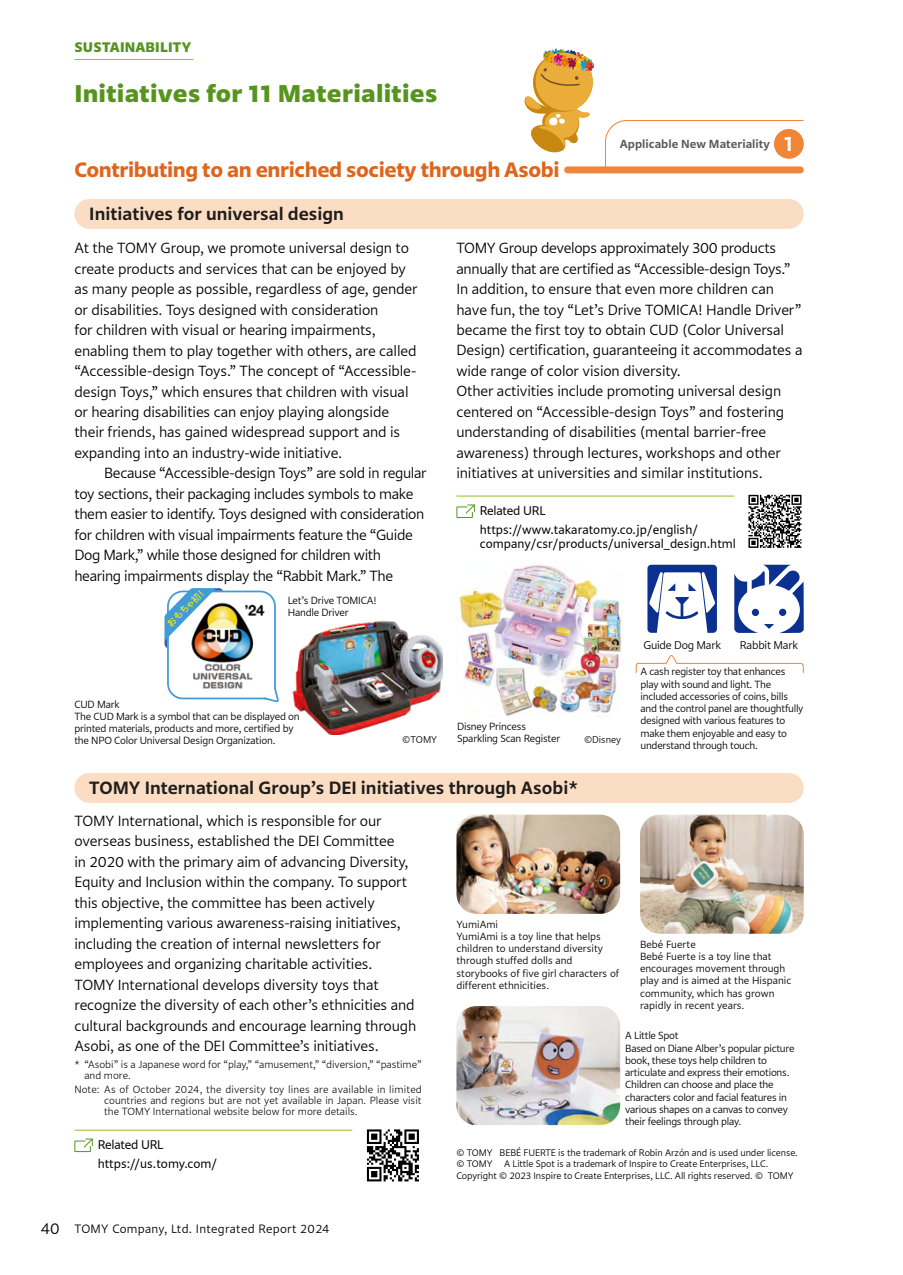
<style>
.page{position:relative;width:903px;height:1275px;background:#fff}
.page>*{position:absolute;margin:0;border:0;box-sizing:border-box;transform-origin:0 0}
.t1{font:800 24.5px "Sharoa Pro";letter-spacing:.01em;color:#56941f}
.t2{font:800 21px "Sharoa Pro";letter-spacing:-.02em;color:#de661c}
.t3{font:700 17.85px "Sharoa Pro";color:#1f1e1d}
.t4{font:300 14.88px/20.5px "Sharoa Pro";letter-spacing:-.01em;color:#000}
.t5{font:800 14px "Sharoa Pro";letter-spacing:.01em;color:#56941f}
.t6{font:12.25px/18.9px "P Aoto Gothic Std N";color:#000}
.t7{font:300 12.25px "Sharoa Pro";letter-spacing:.025em;color:#000}
.t8{font:700 11.9px "Sharoa Pro";color:#595757}
.t9{font:300 11.38px "Sharoa Pro";letter-spacing:-.02em;color:#000}
.t10{font:300 10.5px/12.2px "Sharoa Pro";letter-spacing:-.02em;color:#000}
.t11{font:300 10.5px/12.2px "Sharoa Pro";color:#000}
.t12{font:200 10.5px/11.4px "Sharoa Pro";color:#000;text-align:justify}
.t13{font:300 9.62px/11.4px "Sharoa Pro";letter-spacing:-.01em;color:#000}
.t14{font:300 9.62px "P Aoto Gothic Std N";color:#000}
.t15{font:500 9.62px "P Aoto Gothic Std N";color:#fff100}
.s1{font-size:21px;color:#fff}
.s2{font-size:15.75px}
</style>
<div class="page">
<img style="left:456px;top:815px;width:164px;height:99px">
<img style="left:640px;top:815px;width:164px;height:119px">
<img style="left:456px;top:1006px;width:164px;height:119px">
<img style="left:292px;top:620px;width:150px;height:115px">
<img style="left:456px;top:562px;width:166px;height:154px">
<hr style="left:74px;top:59px;width:119px;height:1px;background:#8fc31f">
<div style="left:568px;top:166px;width:232px;height:7px;background:#f08437"></div>
<div style="left:74px;top:773px;width:730px;height:30px;background:#fbddc3;border-radius:15px"></div>
<div style="left:74px;top:199px;width:730px;height:30px;background:#fbddc3;border-radius:15px"></div>
<svg style="left:456px;top:504px;width:19px;height:14px"></svg>
<hr style="left:456px;top:496px;width:278px;height:1px;background:#8fc31f">
<svg style="left:74px;top:1138px;width:19px;height:14px"></svg>
<hr style="left:74px;top:1130px;width:278px;height:1px;background:#8fc31f">
<svg style="left:605px;top:120px;width:199px;height:51px"></svg>
<svg style="left:164px;top:588px;width:115px;height:115px"></svg>
<img style="left:524px;top:48px;width:70px;height:105px">
<svg style="left:734px;top:565px;width:70px;height:68px"></svg>
<svg style="left:367px;top:1129px;width:52px;height:52px"></svg>
<svg style="left:635px;top:655px;width:169px;height:18px"></svg>
<svg style="left:748px;top:495px;width:53px;height:53px"></svg>
<svg style="left:647px;top:565px;width:70px;height:68px"></svg>
<p class="t5" style="left:74px;top:35px;width:118px">SUSTAINABILITY</p>
<h1 class="t1" style="left:74px;top:71px;width:365px">Initiatives for 11 Materialities</h1>
<h2 class="t2" style="left:74px;top:151px;width:487px">Contributing to an enriched society through Asobi</h2>
<p class="t3" style="left:89px;top:198px;width:256px">Initiatives for universal design</p>
<p class="t8" style="left:620px;top:133px;width:175px">Applicable New Materiality <span class="s1">1</span></p>
<p class="t4" style="left:74px;top:237px;width:345px">At the TOMY Group, we promote universal design to create products and services that can be enjoyed by as many people as possible, regardless of age, gender or disabilities. Toys designed with consideration<br>for children with visual or hearing impairments, enabling them to play together with others, are called “Accessible-design Toys.” The concept of “Accessible&shy;design Toys,” which ensures that children with visual or hearing disabilities can enjoy playing alongside their friends, has gained widespread support and is expanding into an industry-wide initiative.</p>
<p class="t4" style="left:74px;top:462px;width:354px;text-indent:30px">Because “Accessible-design Toys” are sold in regular toy sections, their packaging includes symbols to make them easier to identify. Toys designed with consideration for children with visual impairments feature the “Guide Dog Mark,” while those designed for children with hearing impairments display the “Rabbit Mark.” The</p>
<p class="t15" style="left:165px;top:621px;width:52px;rotate:-45deg">おもちゃ初！</p>
<p class="t10" style="left:288px;top:593px;width:90px">Let’s Drive TOMICA!<br>Handle Driver</p>
<p class="t4" style="left:456px;top:236px;width:348px">TOMY Group develops approximately 300 products annually that are certified as “Accessible-design Toys.” In addition, to ensure that even more children can have fun, the toy “Let’s Drive TOMICA! Handle Driver” became the first toy to obtain CUD (Color Universal Design) certification, guaranteeing it accommodates a wide range of color vision diversity.<br>Other activities include promoting universal design centered on “Accessible-design Toys” and fostering understanding of disabilities (mental barrier-free awareness) through lectures, workshops and other initiatives at universities and similar institutions.</p>
<p class="t6" style="left:480px;top:502px;width:220px">Related URL https://www.takaratomy.co.jp/english/</p>
<p class="t6" style="left:480px;top:535px;width:258px">company/csr/products/universal_design.html</p>
<p class="t9" style="left:643px;top:635px;width:79px">Guide Dog Mark</p>
<p class="t9" style="left:740px;top:635px;width:60px">Rabbit Mark</p>
<p class="t10" style="left:74px;top:697px;width:227px">CUD Mark<br>The CUD Mark is a symbol that can be displayed on printed materials, products and more, certified by the NPO Color Universal Design Organization.</p>
<p class="t10" style="left:457px;top:719px;width:105px">Disney Princess<br>Sparkling Scan Register</p>
<p class="t14" style="left:402px;top:733px;width:36px">©TOMY</p>
<p class="t14" style="left:584px;top:733px;width:39px">©Disney</p>
<p class="t3" style="left:89px;top:772px;width:490px">TOMY International Group’s DEI initiatives through Asobi*</p>
<p class="t10" style="left:640px;top:665px;width:165px">A cash register toy that enhances play with sound and light. The included accessories of coins, bills and the control panel are thoughtfully designed with various features to make them enjoyable and easy to understand through touch.</p>
<p class="t4" style="left:74px;top:809px;width:343px">TOMY International, which is responsible for our overseas business, established the DEI Committee<br>in 2020 with the primary aim of advancing Diversity, Equity and Inclusion within the company. To support this objective, the committee has been actively implementing various awareness-raising initiatives, including the creation of internal newsletters for employees and organizing charitable activities.<br>TOMY International develops diversity toys that recognize the diversity of each other’s ethnicities and cultural backgrounds and encourage learning through Asobi, as one of the DEI Committee’s initiatives.</p>
<p class="t12" style="left:104px;top:1082px;width:319px;text-indent:-30px">Note: As of October 2024, the diversity toy lines are available in limited countries and regions but are not yet available in Japan. Please visit the TOMY International website below for more details.</p>
<p class="t12" style="left:84px;top:1057px;width:339px;text-indent:-10px">* “Asobi” is a Japanese word for “play,” “amusement,” “diversion,” “pastime” and more.</p>
<p class="t6" style="left:98px;top:1136px;width:121px">Related URL https://us.tomy.com/</p>
<p class="t7" style="left:41px;top:1219px;width:290px"><span class="s2">40</span> TOMY Company, Ltd. Integrated Report 2024</p>
<p class="t11" style="left:456px;top:917px;width:164px">YumiAmi<br>YumiAmi is a toy line that helps children to understand diversity through stuffed dolls and storybooks of five girl characters of different ethnicities.</p>
<p class="t11" style="left:640px;top:937px;width:153px">Bebé Fuerte<br>Bebé Fuerte is a toy line that encourages movement through play and is aimed at the Hispanic community, which has grown rapidly in recent years.</p>
<p class="t10" style="left:625px;top:1029px;width:171px">A Little Spot<br>Based on Diane Alber’s popular picture book, these toys help children to articulate and express their emotions.<br>Children can choose and place the characters color and facial features in various shapes on a canvas to convey their feelings through play.</p>
<p class="t13" style="left:456px;top:1146px;width:343px">© TOMY BEBÉ FUERTE is the trademark of Robin Arzón and is used under license. © TOMY A Little Spot is a trademark of Inspire to Create Enterprises, LLC.<br>Copyright © 2023 Inspire to Create Enterprises, LLC. All rights reserved. © TOMY</p>
</div>
